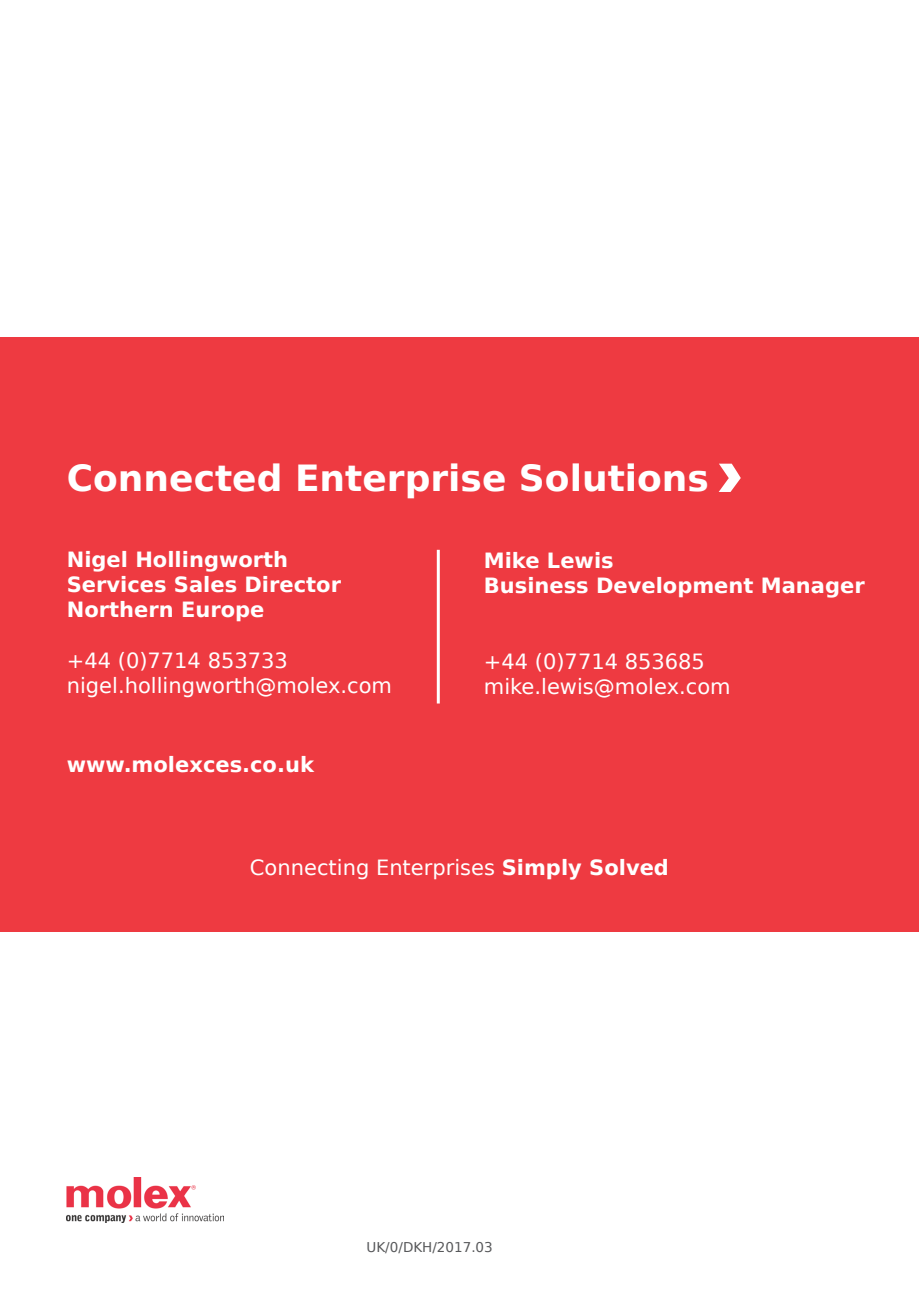
<style>
.page{position:relative;width:919px;height:1289px;background:#fff}
.page>*{position:absolute;margin:0;border:0;box-sizing:border-box;transform-origin:0 0}
.t1{font:700 36px "Bitstream Vera Sans";color:#fff}
.t2{font:21px "Bitstream Vera Sans";color:#fff}
.t3{font:700 21px "Bitstream Vera Sans";color:#fff}
.t4{font:13.5px "Bitstream Vera Sans";color:#57585a}
.s1{font-weight:700}
</style>
<div class="page">
<div style="left:0;top:337px;width:918px;height:594px;background:#ee3a41"></div>
<svg style="left:718px;top:463px;width:22px;height:29px"></svg>
<img style="left:67px;top:1177px;width:156px;height:45px">
<hr style="left:437px;top:550px;width:3px;height:153px;background:#fff">
<p class="t1" style="left:67px;top:457px;width:643px">Connected Enterprise Solutions</p>
<p class="t3" style="left:67px;top:547px;width:223px">Nigel Hollingworth</p>
<p class="t3" style="left:67px;top:572px;width:276px">Services Sales Director</p>
<p class="t3" style="left:67px;top:597px;width:199px">Northern Europe</p>
<p class="t2" style="left:67px;top:648px;width:222px">+44 (0)7714 853733</p>
<p class="t2" style="left:67px;top:673px;width:327px">nigel.hollingworth@molex.com</p>
<p class="t3" style="left:67px;top:752px;width:249px">www.molexces.co.uk</p>
<p class="t3" style="left:484px;top:548px;width:131px">Mike Lewis</p>
<p class="t3" style="left:484px;top:573px;width:382px">Business Development Manager</p>
<p class="t2" style="left:484px;top:649px;width:222px">+44 (0)7714 853685</p>
<p class="t2" style="left:484px;top:674px;width:248px">mike.lewis@molex.com</p>
<p class="t2" style="left:250px;top:855px;width:420px">Connecting Enterprises <span class="s1">Simply Solved</span></p>
<p class="t4" style="left:366px;top:1239px;width:128px">UK/0/DKH/2017.03</p>
</div>
